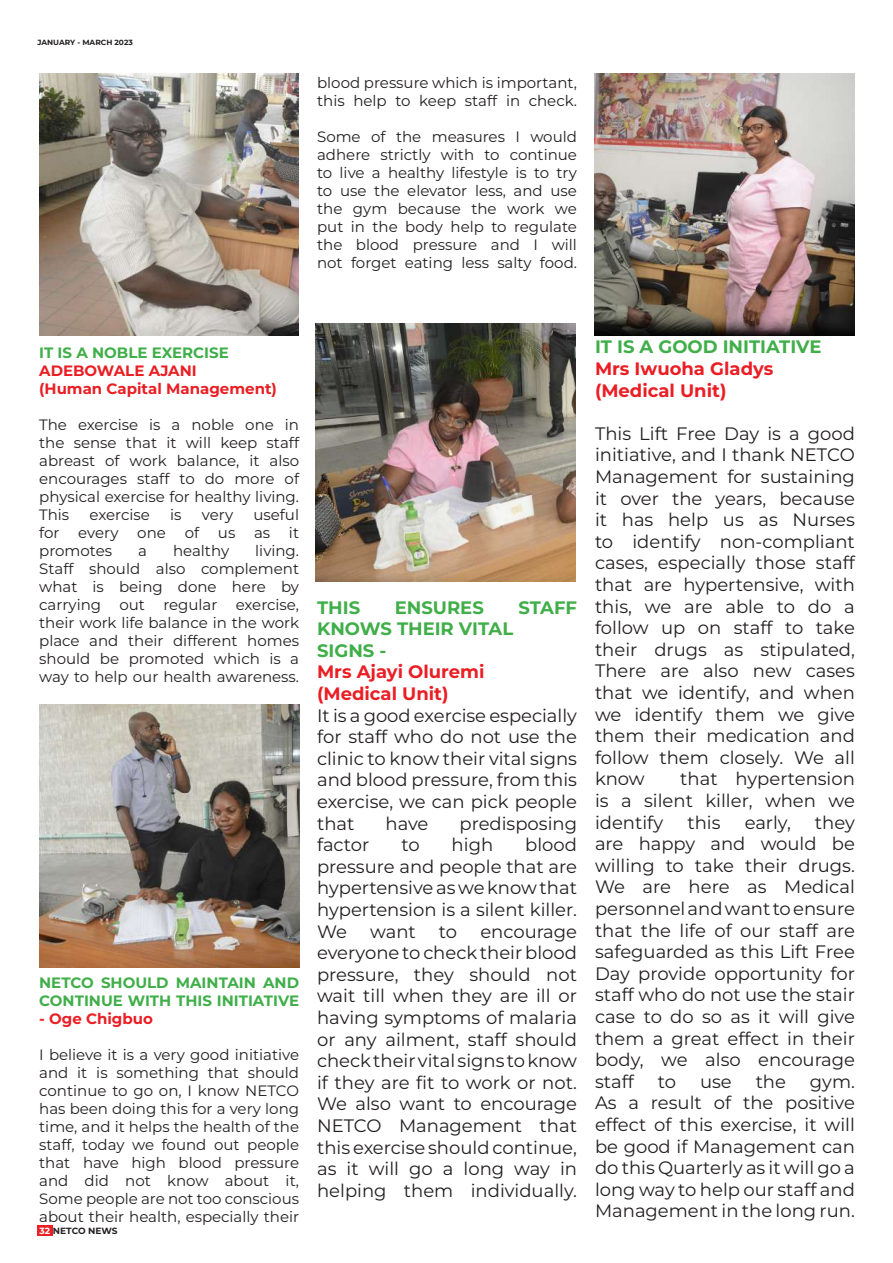
<style>
.page{position:relative;width:893px;height:1263px;background:#fff}
.page>*{position:absolute;margin:0;border:0;box-sizing:border-box;transform-origin:0 0}
.t1{font:18px/21.6px "Montserrat";color:#231f20;text-align:justify}
.t2{font:700 18px/21.6px "Montserrat";color:#40ae49}
.t3{font:700 18px/21.6px "Montserrat";color:#ea1e24}
.t4{font:15px/18px "Montserrat";color:#231f20;text-align:justify}
.t5{font:700 15px/18px "Montserrat";color:#40ae49}
.t6{font:700 15px/18px "Montserrat";color:#ea1e24}
.t7{font:700 9px "Montserrat";letter-spacing:-.01em;color:#231f20}
.t8{font:700 7.5px "Montserrat";color:#231f20}
.s1{color:#fff}
</style>
<div class="page">
<div style="left:38px;top:1225px;width:14px;height:11px;background:#ea1e24"></div>
<img style="left:39px;top:73px;width:259px;height:263px">
<img style="left:39px;top:705px;width:261px;height:262px">
<img style="left:315px;top:324px;width:261px;height:258px">
<img style="left:595px;top:73px;width:260px;height:263px">
<p class="t8" style="left:38px;top:37px;width:97px">JANUARY - MARCH 2023</p>
<p class="t4" style="left:317px;top:73px;width:261px">blood pressure which is important, this help to keep staff in check.</p>
<p class="t4" style="left:317px;top:127px;width:261px">Some of the measures I would adhere strictly with to continue to live a healthy lifestyle is to try to use the elevator less, and use the gym because the work we put in the body help to regulate the blood pressure and I will not forget eating less salty food.</p>
<p class="t5" style="left:39px;top:343px;width:191px">IT IS A NOBLE EXERCISE</p>
<p class="t6" style="left:39px;top:361px;width:239px">ADEBOWALE AJANI<br>(Human Capital Management)</p>
<p class="t4" style="left:39px;top:415px;width:261px">The exercise is a noble one in the sense that it will keep staff abreast of work balance, it also encourages staff to do more of physical exercise for healthy living.<br>This</p>
<p class="t4" style="left:39px;top:505px;width:261px;text-indent:214px">useful for every one of us as it promotes</p>
<p class="t4" style="left:90px;top:505px;width:62px">exercise</p>
<p class="t4" style="left:170px;top:505px;width:13px">is</p>
<p class="t4" style="left:202px;top:505px;width:33px">very</p>
<p class="t4" style="left:39px;top:541px;width:261px;text-indent:216px">living.<br>Staff should also complement what is being done here by carrying out regular exercise, their work life balance in the work place and their different homes should be promoted which is a way to help our health awareness.</p>
<p class="t4" style="left:138px;top:541px;width:10px">a</p>
<p class="t4" style="left:173px;top:541px;width:58px">healthy</p>
<p class="t5" style="left:39px;top:973px;width:261px">NETCO SHOULD MAINTAIN AND<br>CONTINUE WITH THIS INITIATIVE</p>
<p class="t6" style="left:39px;top:1009px;width:115px">- Oge Chigbuo</p>
<p class="t4" style="left:39px;top:1045px;width:261px">I believe it is a very good initiative and it is something that should continue to go on, I know NETCO has been doing this for a very long time, and it helps the health of the staff, today we found out people that have high blood pressure and did not know about it, Some people are not too conscious about their health, especially their</p>
<p class="t7" style="left:39px;top:1225px;width:80px"><span class="s1">32</span> NETCO NEWS</p>
<p class="t2" style="left:317px;top:596px;width:45px">THIS</p>
<p class="t2" style="left:395px;top:596px;width:91px">ENSURES</p>
<p class="t2" style="left:518px;top:596px;width:60px">STAFF</p>
<p class="t2" style="left:317px;top:617px;width:198px">KNOWS THEIR VITAL<br>SIGNS -</p>
<p class="t3" style="left:317px;top:661px;width:169px">Mrs Ajayi Oluremi (Medical Unit)</p>
<p class="t1" style="left:317px;top:704px;width:261px">It is a good exercise especially for staff who do not use the clinic to know their vital signs and blood pressure, from this exercise, we can pick people that</p>
<p class="t1" style="left:385px;top:812px;width:44px">have</p>
<p class="t1" style="left:459px;top:812px;width:119px">predisposing</p>
<p class="t1" style="left:317px;top:833px;width:54px">factor</p>
<p class="t1" style="left:401px;top:833px;width:20px">to</p>
<p class="t1" style="left:452px;top:833px;width:43px">high</p>
<p class="t1" style="left:317px;top:833px;width:261px;text-indent:208px">blood pressure and people that are hypertensive as we know that hypertension is a silent killer.<br>We</p>
<p class="t1" style="left:370px;top:920px;width:47px">want</p>
<p class="t1" style="left:439px;top:920px;width:20px">to</p>
<p class="t1" style="left:317px;top:920px;width:261px;text-indent:163px">encourage everyone to check their blood pressure, they should not wait till when they are ill or having symptoms of malaria or any ailment, staff should check their vital signs to know if they are fit to work or not.<br>We also want to encourage NETCO Management that this exercise should continue, as it will go a long way in helping them individually.</p>
<p class="t2" style="left:595px;top:336px;width:228px">IT IS A GOOD INITIATIVE</p>
<p class="t3" style="left:595px;top:357px;width:180px">Mrs Iwuoha Gladys (Medical Unit)</p>
<p class="t1" style="left:595px;top:422px;width:261px">This Lift Free Day is a good initiative, and I thank NETCO Management for sustaining it over the years, because it has help us as Nurses to identify non-compliant cases, especially those staff that are hypertensive, with this, we are able to do a follow up on staff to take their drugs as stipulated, There are also new cases that we identify, and when we identify them we give them their medication and follow them closely. We all know</p>
<p class="t1" style="left:595px;top:768px;width:261px;text-indent:85px">that hypertension is a silent killer, when we identify</p>
<p class="t1" style="left:595px;top:811px;width:261px;text-indent:220px">they are happy and would be willing to take their drugs.<br>We are here as Medical personnel and want to ensure that the life of our staff are safeguarded as this Lift Free Day provide opportunity for staff who do not use the stair case to do so as it will give them a great effect in their body, we also encourage staff</p>
<p class="t1" style="left:687px;top:811px;width:35px">this</p>
<p class="t1" style="left:745px;top:811px;width:48px">early,</p>
<p class="t1" style="left:658px;top:1070px;width:20px">to</p>
<p class="t1" style="left:700px;top:1070px;width:33px">use</p>
<p class="t1" style="left:756px;top:1070px;width:32px">the</p>
<p class="t1" style="left:595px;top:1070px;width:261px;text-indent:215px">gym.<br>As a result of the positive effect of this exercise, it will be good if Management can do this Quarterly as it will go a long way to help our staff and Management in the long run.</p>
</div>
